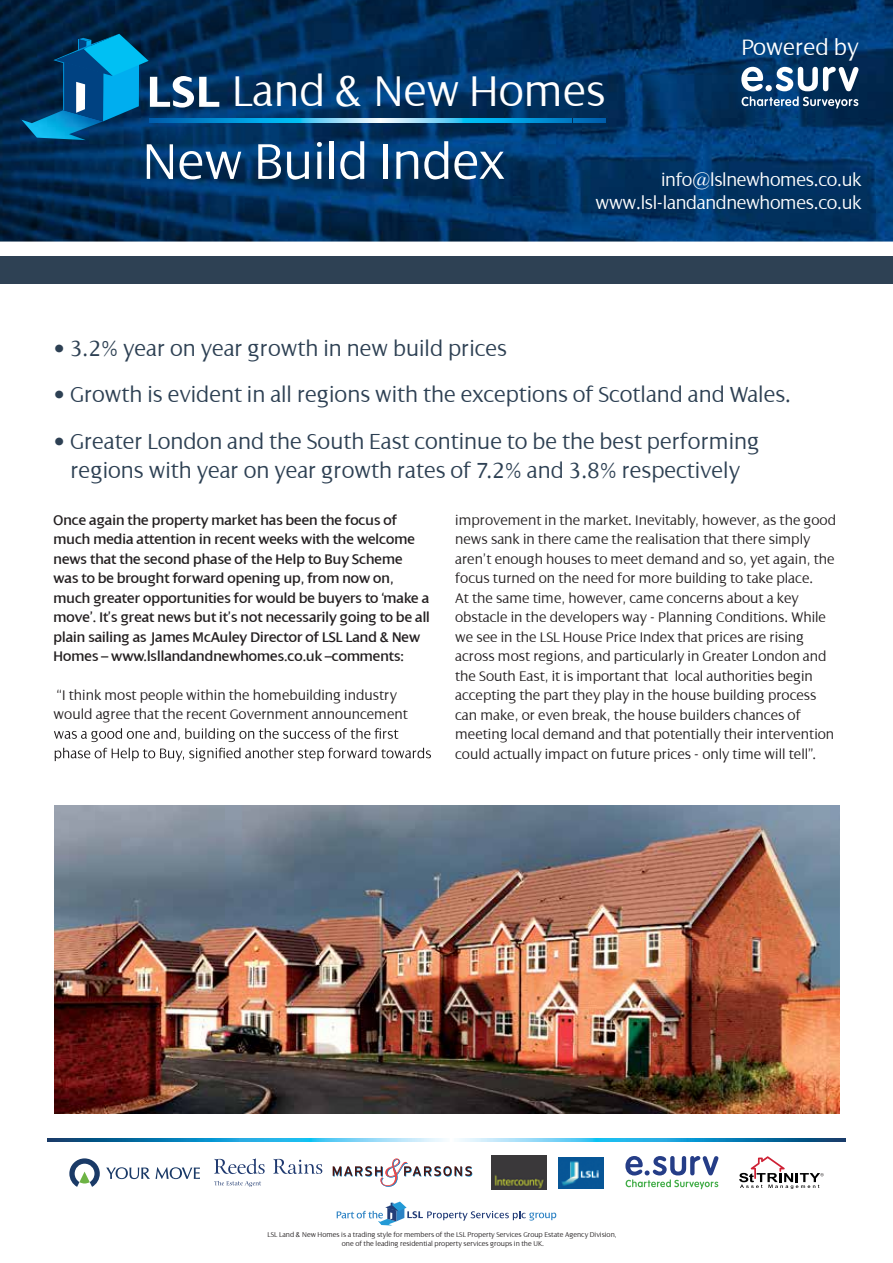
<style>
.page{position:relative;width:893px;height:1263px;background:#fff}
.page>*{position:absolute;margin:0;border:0;box-sizing:border-box;transform-origin:0 0}
.t1{font:300 46.2px "Dialog";color:#fff}
.t2{font:300 24px "Dialog";color:#fff}
.t3{font:300 23.55px/28.8px "Dialog";color:#2d4053;text-align:center}
.t4{font:300 19.5px/23.4px "Dialog";letter-spacing:-.02em;color:#fff;text-align:right}
.t5{font:300 15px/19.5px "Dialog";color:#231f20}
.t6{font:15px/19.5px "Dialog";color:#231f20}
.t7{font:300 7.5px/9px "Dialog";color:#231f20;text-align:center}
</style>
<div class="page">
<svg style="left:0;top:0;width:893px;height:242px;background:#023160"></svg>
<svg style="left:48px;top:1138px;width:192px;height:4px"></svg>
<svg style="left:240px;top:1138px;width:157px;height:4px"></svg>
<svg style="left:397px;top:1138px;width:49px;height:4px"></svg>
<svg style="left:458px;top:1138px;width:208px;height:4px"></svg>
<svg style="left:666px;top:1138px;width:40px;height:4px"></svg>
<svg style="left:706px;top:1138px;width:139px;height:4px"></svg>
<svg style="left:739px;top:1156px;width:85px;height:33px"></svg>
<svg style="left:625px;top:1156px;width:93px;height:33px"></svg>
<svg style="left:106px;top:1167px;width:44px;height:12px"></svg>
<svg style="left:156px;top:1167px;width:44px;height:12px"></svg>
<svg style="left:69px;top:1158px;width:31px;height:29px"></svg>
<img style="left:559px;top:1157px;width:44px;height:31px">
<img style="left:491px;top:1156px;width:55px;height:33px">
<svg style="left:214px;top:1158px;width:51px;height:16px"></svg>
<svg style="left:273px;top:1159px;width:49px;height:15px"></svg>
<svg style="left:214px;top:1181px;width:47px;height:6px"></svg>
<svg style="left:333px;top:1158px;width:139px;height:29px"></svg>
<svg style="left:337px;top:1201px;width:219px;height:24px"></svg>
<svg style="left:147px;top:144px;width:26px;height:35px"></svg>
<svg style="left:180px;top:151px;width:61px;height:28px"></svg>
<svg style="left:258px;top:144px;width:23px;height:35px"></svg>
<svg style="left:287px;top:152px;width:22px;height:28px"></svg>
<svg style="left:317px;top:142px;width:5px;height:37px"></svg>
<hr style="left:330px;top:141px;width:4px;height:38px;background:#fff">
<svg style="left:340px;top:141px;width:24px;height:38px"></svg>
<hr style="left:384px;top:144px;width:4px;height:35px;background:#fff">
<svg style="left:396px;top:151px;width:22px;height:28px"></svg>
<svg style="left:424px;top:141px;width:24px;height:38px"></svg>
<svg style="left:454px;top:151px;width:50px;height:28px"></svg>
<div style="left:0;top:247px;width:893px;height:36px;background:#2e4154"></div>
<div style="left:0;top:242px;width:893px;height:14px;background:#fff"></div>
<svg style="left:741px;top:67px;width:117px;height:42px"></svg>
<div style="left:150px;top:118px;width:99px;height:5px;background:#0098dc"></div>
<svg style="left:250px;top:118px;width:9px;height:5px"></svg>
<svg style="left:259px;top:118px;width:121px;height:5px"></svg>
<svg style="left:380px;top:118px;width:123px;height:5px"></svg>
<svg style="left:503px;top:118px;width:69px;height:5px"></svg>
<div style="left:572px;top:118px;width:33px;height:5px;background:#0069b5"></div>
<img style="left:21px;top:110px;width:82px;height:30px">
<svg style="left:53px;top:34px;width:166px;height:89px;background:#155f8d"></svg>
<svg style="left:54px;top:728px;width:344px;height:14px"></svg>
<svg style="left:55px;top:748px;width:376px;height:14px"></svg>
<img style="left:54px;top:805px;width:785px;height:308px">
<p class="t1" style="left:232px;top:66px;width:375px">Land &amp; New Homes</p>
<p class="t2" style="left:741px;top:34px;width:119px">Powered by</p>
<p class="t4" style="left:596px;top:168px;width:267px">info@lslnewhomes.co.uk www.lsl-landandnewhomes.co.uk</p>
<p class="t3" style="left:54px;top:334px;width:455px">• 3.2% year on year growth in new build prices</p>
<p class="t3" style="left:54px;top:381px;width:739px">• Growth is evident in all regions with the exceptions of Scotland and Wales.</p>
<p class="t3" style="left:54px;top:427px;width:708px">• Greater London and the South East continue to be the best performing regions with year on year growth rates of 7.2% and 3.8% respectively</p>
<p class="t6" style="left:54px;top:510px;width:378px">Once again the property market has been the focus of much media attention in recent weeks with the welcome news that the second phase of the Help to Buy Scheme was to be brought forward opening up, from now on, much greater opportunities for would be buyers to ‘make a move’. It’s great news but it’s not necessarily going to be all plain sailing as James McAuley Director of LSL Land &amp; New Homes – www.lsllandandnewhomes.co.uk –comments:</p>
<p class="t5" style="left:54px;top:685px;width:356px">“I think most people within the homebuilding industry would agree that the recent Government announcement</p>
<p class="t5" style="left:455px;top:510px;width:382px">improvement in the market. Inevitably, however, as the good news sank in there came the realisation that there simply aren’t enough houses to meet demand and so, yet again, the focus turned on the need for more building to take place.<br>At the same time, however, came concerns about a key obstacle in the developers way - Planning Conditions. While we see in the LSL House Price Index that prices are rising across most regions, and particularly in Greater London and the South East, it is important that local authorities begin accepting the part they play in the house building process can make, or even break, the house builders chances of meeting local demand and that potentially their intervention could actually impact on future prices - only time will tell”.</p>
<p class="t7" style="left:268px;top:1230px;width:351px">LSL Land &amp; New Homes is a trading style for members of the LSL Property Services Group Estate Agency Division, one of the leading residential property services groups in the UK.</p>
</div>
